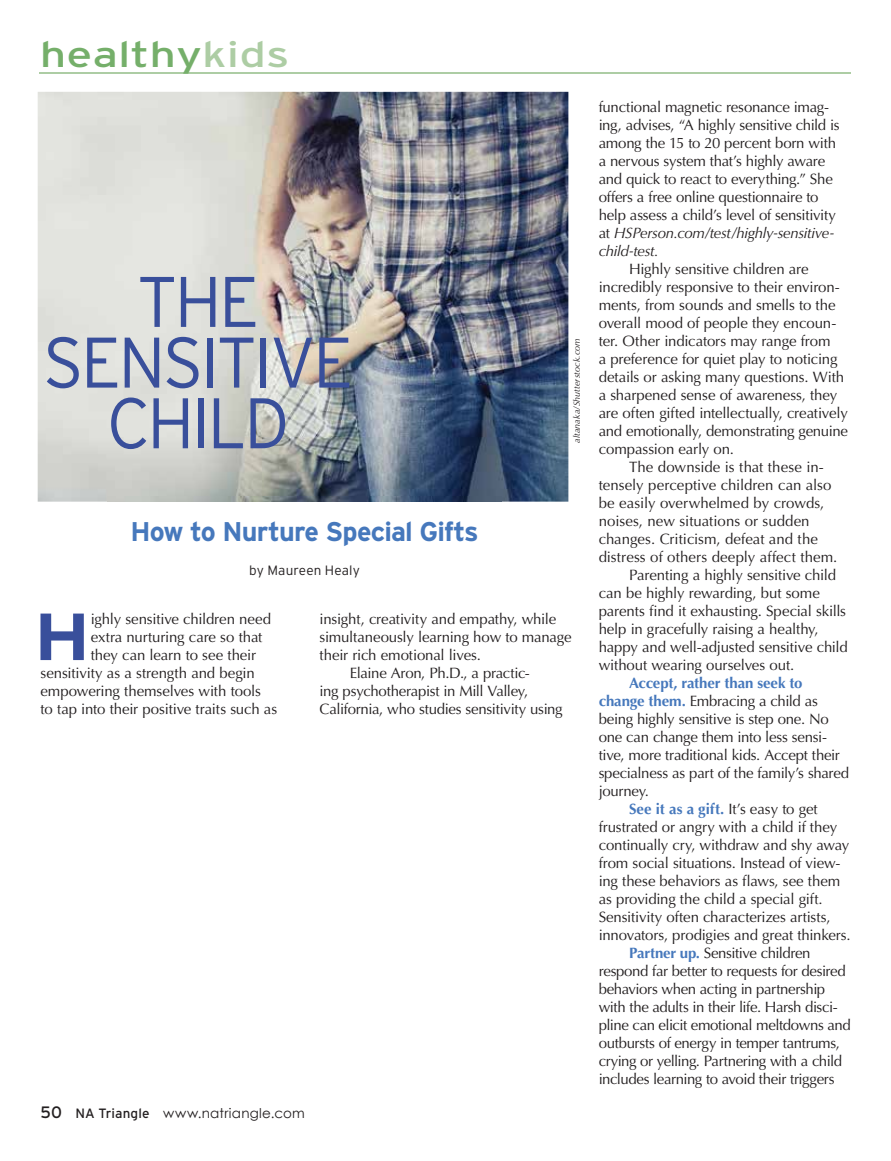
<style>
.page{position:relative;width:891px;height:1161px;background:#fff}
.page>*{position:absolute;margin:0;border:0;box-sizing:border-box;transform-origin:0 0}
.t1{font:300 71.4px/60.8px "Interstate";letter-spacing:-.04em;color:#394f9b;text-align:center;scale:.96 1}
.t2{font:700 66.45px "Interstate";color:#394f9b;scale:1.15 1}
.t3{font:36px "Interstate";color:#75af6a;scale:1.3 1}
.t4{font:700 27px "Interstate";letter-spacing:-.03em;color:#4678bc}
.t5{font:15px/18px "Optima LT Std";letter-spacing:-.015em;color:#231f20}
.t6{font:15px "Optima LT Std";letter-spacing:.005em;color:#231f20}
.t7{font:700 15px "Optima LT Std";letter-spacing:-.005em;color:#4678bc}
.t8{font:15px "Optima LT Std";letter-spacing:.01em;color:#231f20}
.t9{font:13.5px "Century Gothic";letter-spacing:.02em;color:#231f20}
.t10{font:300 13.5px "Interstate";letter-spacing:.01em;color:#231f20}
.t11{font:italic 9px "Optima LT Std";letter-spacing:.005em;color:#231f20}
.s1{color:#adcda4}
.s2{font-family:"Interstate";font-size:16.5px}
.s3{font-family:"Interstate"}
.s4{font-style:italic}
.s5{font-weight:700;color:#4678bc}
.s6{font-weight:400;color:#231f20}
</style>
<div class="page">
<hr style="left:40px;top:72px;width:811px;height:2px;background:#adcda4">
<img style="left:38px;top:92px;width:530px;height:410px">
<img style="left:107px;top:496px;width:395px;height:6px">
<h3 class="t3" style="left:40px;top:34px;width:193px">healthy<span class="s1">kids</span></h3>
<h1 class="t1" style="left:43px;top:271px;width:325px">THE<br>SENSITIVE<br>CHILD</h1>
<h3 class="t4" style="left:130px;top:516px;width:350px">How to Nurture Special Gifts</h3>
<p class="t10" style="left:249px;top:563px;width:112px">by Maureen Healy</p>
<p class="t11" style="left:571px;top:443px;width:106px;rotate:-90deg">altanaka/Shutterstock.com</p>
<h2 class="t2" style="left:34px;top:600px;width:51px">H</h2>
<p class="t5" style="left:91px;top:610px;width:182px">ighly sensitive children need</p>
<p class="t5" style="left:91px;top:628px;width:173px">extra nurturing care so that</p>
<p class="t5" style="left:91px;top:646px;width:167px">they can learn to see their</p>
<p class="t5" style="left:40px;top:664px;width:216px">sensitivity as a strength and begin</p>
<p class="t5" style="left:40px;top:682px;width:222px">empowering themselves with tools</p>
<p class="t5" style="left:40px;top:700px;width:238px">to tap into their positive traits such as</p>
<p class="t5" style="left:320px;top:610px;width:238px">insight, creativity and empathy, while</p>
<p class="t5" style="left:320px;top:628px;width:254px">simultaneously learning how to manage</p>
<p class="t5" style="left:320px;top:646px;width:163px">their rich emotional lives.</p>
<p class="t5" style="left:350px;top:664px;width:181px">Elaine Aron, Ph.D., a practic-</p>
<p class="t5" style="left:320px;top:682px;width:210px">ing psychotherapist in Mill Valley,</p>
<p class="t5" style="left:320px;top:700px;width:245px">California, who studies sensitivity using</p>
<p class="t9" style="left:40px;top:1105px;width:266px"><span class="s2">50</span> <span class="s3">NA Triangle</span> www.natriangle.com</p>
<p class="t5" style="left:599px;top:98px;width:243px">functional magnetic resonance imag&shy;ing, advises, “A highly sensitive child is among the 15 to 20 percent born with a nervous system that’s highly aware and quick to react to everything.” She offers a free online questionnaire to help assess a child’s level of sensitivity at <span class="s4">HSPerson.com/test/highly-sensitive&shy;child-test.</span></p>
<p class="t5" style="left:629px;top:260px;width:181px">Highly sensitive children are</p>
<p class="t5" style="left:599px;top:278px;width:243px">incredibly responsive to their environ-</p>
<p class="t5" style="left:599px;top:296px;width:238px">ments, from sounds and smells to the</p>
<p class="t5" style="left:599px;top:314px;width:239px">overall mood of people they encoun-</p>
<p class="t5" style="left:599px;top:332px;width:233px">ter. Other indicators may range from</p>
<p class="t5" style="left:599px;top:350px;width:240px">a preference for quiet play to noticing</p>
<p class="t5" style="left:599px;top:368px;width:247px">details or asking many questions. With</p>
<p class="t5" style="left:599px;top:386px;width:240px">a sharpened sense of awareness, they</p>
<p class="t5" style="left:599px;top:404px;width:251px">are often gifted intellectually, creatively</p>
<p class="t5" style="left:599px;top:422px;width:251px">and emotionally, demonstrating genuine</p>
<p class="t5" style="left:599px;top:440px;width:137px">compassion early on.</p>
<p class="t6" style="left:629px;top:458px;width:196px">The downside is that these in-</p>
<p class="t5" style="left:599px;top:476px;width:234px">tensely perceptive children can also</p>
<p class="t5" style="left:599px;top:494px;width:227px">be easily overwhelmed by crowds,</p>
<p class="t6" style="left:599px;top:512px;width:212px">noises, new situations or sudden</p>
<p class="t5" style="left:599px;top:530px;width:221px">changes. Criticism, defeat and the</p>
<p class="t8" style="left:599px;top:548px;width:240px">distress of others deeply affect them.</p>
<p class="t5" style="left:629px;top:566px;width:209px">Parenting a highly sensitive child</p>
<p class="t5" style="left:599px;top:584px;width:223px">can be highly rewarding, but some</p>
<p class="t5" style="left:599px;top:602px;width:249px">parents find it exhausting. Special skills</p>
<p class="t5" style="left:599px;top:620px;width:222px">help in gracefully raising a healthy,</p>
<p class="t5" style="left:599px;top:638px;width:251px">happy and well-adjusted sensitive child</p>
<p class="t5" style="left:599px;top:656px;width:197px">without wearing ourselves out.</p>
<p class="t7" style="left:629px;top:674px;width:175px">Accept, rather than seek to</p>
<p class="t5" style="left:599px;top:692px;width:221px"><span class="s5">change them.</span> Embracing a child as</p>
<p class="t5" style="left:599px;top:710px;width:232px">being highly sensitive is step one. No</p>
<p class="t5" style="left:599px;top:728px;width:230px">one can change them into less sensi-</p>
<p class="t5" style="left:599px;top:746px;width:243px">tive, more traditional kids. Accept their</p>
<p class="t5" style="left:599px;top:764px;width:252px">specialness as part of the family’s shared</p>
<p class="t5" style="left:599px;top:782px;width:52px">journey.</p>
<p class="t7" style="left:629px;top:800px;width:190px">See it as a gift. <span class="s6">It’s easy to get</span></p>
<p class="t5" style="left:599px;top:818px;width:240px">frustrated or angry with a child if they</p>
<p class="t5" style="left:599px;top:836px;width:252px">continually cry, withdraw and shy away</p>
<p class="t5" style="left:599px;top:854px;width:243px">from social situations. Instead of view-</p>
<p class="t5" style="left:599px;top:872px;width:243px">ing these behaviors as flaws, see them</p>
<p class="t5" style="left:599px;top:890px;width:226px">as providing the child a special gift.</p>
<p class="t5" style="left:599px;top:908px;width:233px">Sensitivity often characterizes artists,</p>
<p class="t5" style="left:599px;top:926px;width:254px">innovators, prodigies and great thinkers.</p>
<p class="t5" style="left:629px;top:944px;width:183px"><span class="s5">Partner up.</span> Sensitive children</p>
<p class="t5" style="left:599px;top:962px;width:249px">respond far better to requests for desired</p>
<p class="t5" style="left:599px;top:980px;width:228px">behaviors when acting in partnership</p>
<p class="t5" style="left:599px;top:998px;width:241px">with the adults in their life. Harsh disci-</p>
<p class="t5" style="left:599px;top:1016px;width:254px">pline can elicit emotional meltdowns and</p>
<p class="t5" style="left:599px;top:1034px;width:243px">outbursts of energy in temper tantrums,</p>
<p class="t5" style="left:599px;top:1052px;width:245px">crying or yelling. Partnering with a child</p>
<p class="t5" style="left:599px;top:1070px;width:237px">includes learning to avoid their triggers</p>
</div>
